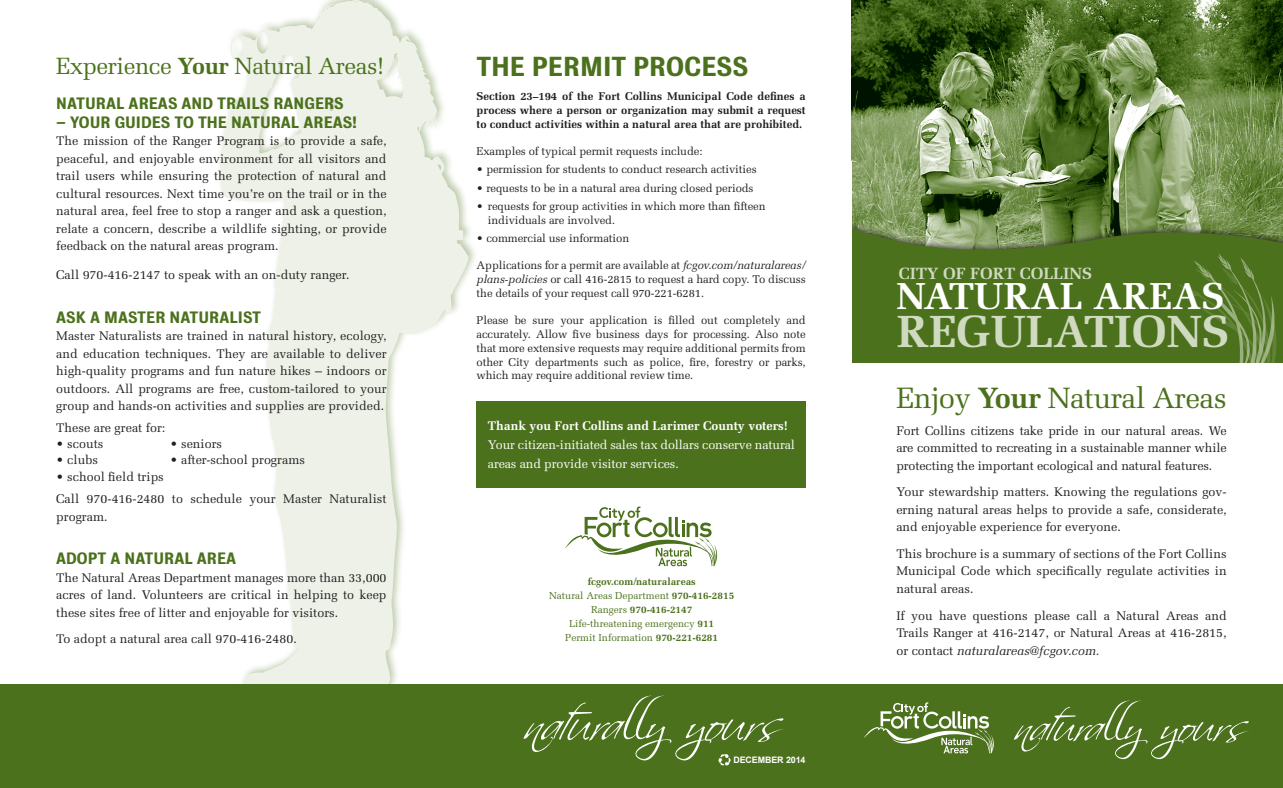
<style>
.page{position:relative;width:1283px;height:788px;background:#fff}
.page>*{position:absolute;margin:0;border:0;box-sizing:border-box;transform-origin:0 0}
.t1{font:700 45px "Melior LT Std";color:#d0dac1}
.t2{font:700 37.5px "Melior LT Std";color:#fff}
.t3{font:29.38px "Melior LT Std";letter-spacing:-.02em;color:#4b711c}
.t4{font:500 25px "Bureau Grot";color:#4b711c}
.t5{font:23.5px "Melior LT Std";letter-spacing:-.02em;color:#4b711c}
.t6{font:700 16.25px "Melior LT Std";color:#d0dac1}
.t7{font:500 15px "Bureau Grot";color:#4b711c}
.t8{font:12.5px/17.5px "Melior LT Std";color:#231f20;text-align:justify}
.t9{font:12.5px/18.8px "Melior LT Std";letter-spacing:-.01em;color:#fff}
.t10{font:700 12.5px "Melior LT Std";color:#fff}
.t11{font:11.25px/13.8px "Melior LT Std";letter-spacing:-.01em;color:#231f20;text-align:justify}
.t12{font:700 11.25px/13.8px "Melior LT Std";color:#231f20;text-align:justify}
.t13{font:10px "Melior LT Std";color:#4b711c}
.t14{font:700 10px "Melior LT Std";color:#4b711c}
.t15{font:700 8.88px "Arial";letter-spacing:-.01em;color:#fff}
.s1{font-weight:700}
.s2{font-style:italic}
.s3{font-weight:400}
</style>
<div class="page">
<svg style="left:220px;top:0;width:249px;height:684px;fill:#edf1e8"></svg>
<img style="left:851px;top:0;width:431px;height:220px">
<svg style="left:852px;top:220px;width:430px;height:143px;background:#537627"></svg>
<div style="left:476px;top:401px;width:330px;height:86px;background:#4b711c"></div>
<svg style="left:1177px;top:252px;width:105px;height:111px;background:#567929"></svg>
<div style="left:0;top:684px;width:1282px;height:104px;background:#4b711c"></div>
<svg style="left:1014px;top:700px;width:235px;height:60px"></svg>
<svg style="left:523px;top:695px;width:261px;height:71px"></svg>
<svg style="left:864px;top:702px;width:130px;height:51px"></svg>
<svg style="left:565px;top:506px;width:153px;height:60px"></svg>
<p class="t5" style="left:56px;top:52px;width:330px">Experience <span class="s1">Your</span> Natural Areas!</p>
<p class="t7" style="left:56px;top:94px;width:289px">NATURAL AREAS AND TRAILS RANGERS</p>
<p class="t7" style="left:56px;top:113px;width:302px">– YOUR GUIDES TO THE NATURAL AREAS!</p>
<p class="t8" style="left:56px;top:132px;width:332px">The mission of the Ranger Program is to provide a safe, peaceful, and enjoyable environment for all visitors and trail users while ensuring the protection of natural and cultural resources. Next time you’re on the trail or in the natural area, feel free to stop a ranger and ask a question, relate a concern, describe a wildlife sighting, or provide feedback on the natural areas program.</p>
<p class="t8" style="left:56px;top:266px;width:295px">Call 970-416-2147 to speak with an on-duty ranger.</p>
<p class="t7" style="left:56px;top:308px;width:206px">ASK A MASTER NATURALIST</p>
<p class="t8" style="left:56px;top:327px;width:332px">Master Naturalists are trained in natural history, ecology, and education techniques. They are available to deliver high-quality programs and fun nature hikes – indoors or outdoors. All programs are free, custom-tailored to your group and hands-on activities and supplies are provided.</p>
<p class="t8" style="left:56px;top:419px;width:111px">These are great for:</p>
<p class="t8" style="left:56px;top:435px;width:49px">• scouts</p>
<p class="t8" style="left:170px;top:435px;width:54px">• seniors</p>
<p class="t8" style="left:56px;top:451px;width:43px">• clubs</p>
<p class="t8" style="left:170px;top:451px;width:136px">• after-school programs</p>
<p class="t8" style="left:56px;top:468px;width:109px">• school field trips</p>
<p class="t8" style="left:56px;top:490px;width:332px">Call 970-416-2480 to schedule your Master Naturalist program.</p>
<p class="t7" style="left:56px;top:550px;width:181px">ADOPT A NATURAL AREA</p>
<p class="t8" style="left:56px;top:568px;width:332px">The Natural Areas Department manages more than 33,000 acres of land. Volunteers are critical in helping to keep these sites free of litter and enjoyable for visitors.</p>
<p class="t8" style="left:56px;top:630px;width:242px">To adopt a natural area call 970-416-2480.</p>
<p class="t4" style="left:476px;top:52px;width:273px">THE PERMIT PROCESS</p>
<p class="t12" style="left:476px;top:89px;width:330px">Section 23–194 of the Fort Collins Municipal Code defines a process where a person or organization may submit a request to conduct activities within a natural area that are prohibited.</p>
<p class="t11" style="left:476px;top:144px;width:227px">Examples of typical permit requests include:</p>
<p class="t11" style="left:476px;top:163px;width:281px">• permission for students to conduct research activities</p>
<p class="t11" style="left:476px;top:181px;width:278px">• requests to be in a natural area during closed periods</p>
<p class="t11" style="left:488px;top:199px;width:279px;text-indent:-11px">• requests for group activities in which more than fifteen individuals are involved.</p>
<p class="t11" style="left:476px;top:231px;width:154px">• commercial use information</p>
<p class="t11" style="left:476px;top:259px;width:330px">Applications for a permit are available at <span class="s2">fcgov.com/naturalareas/ plans-policies</span> or call 416-2815 to request a hard copy. To discuss the details of your request call 970-221-6281.</p>
<p class="t11" style="left:476px;top:314px;width:330px">Please be sure your application is filled out completely and accurately. Allow five business days for processing. Also note that more extensive requests may require additional permits from other City departments such as police, fire, forestry or parks, which may require additional review time.</p>
<p class="t10" style="left:488px;top:418px;width:302px">Thank you Fort Collins and Larimer County voters!</p>
<p class="t9" style="left:488px;top:435px;width:309px">Your citizen-initiated sales tax dollars conserve natural areas and provide visitor services.</p>
<p class="t14" style="left:587px;top:575px;width:109px">fcgov.com/naturalareas</p>
<p class="t13" style="left:549px;top:589px;width:187px">Natural Areas Department <span class="s1">970-416-2815</span></p>
<p class="t14" style="left:591px;top:603px;width:103px"><span class="s3">Rangers</span> 970-416-2147</p>
<p class="t13" style="left:569px;top:617px;width:146px">Life-threatening emergency <span class="s1">911</span></p>
<p class="t13" style="left:565px;top:631px;width:154px">Permit Information <span class="s1">970-221-6281</span></p>
<p class="t15" style="left:733px;top:754px;width:74px">DECEMBER 2014</p>
<p class="t6" style="left:898px;top:264px;width:195px">CITY OF FORT COLLINS</p>
<p class="t2" style="left:896px;top:274px;width:329px">NATURAL AREAS</p>
<p class="t1" style="left:896px;top:304px;width:334px">REGULATIONS</p>
<p class="t3" style="left:896px;top:381px;width:332px">Enjoy <span class="s1">Your</span> Natural Areas</p>
<p class="t8" style="left:896px;top:422px;width:332px">Fort Collins citizens take pride in our natural areas. We are committed to recreating in a sustainable manner while protecting the important ecological and natural features.</p>
<p class="t8" style="left:896px;top:483px;width:332px">Your stewardship matters. Knowing the regulations gov&shy;erning natural areas helps to provide a safe, considerate, and enjoyable experience for everyone.</p>
<p class="t8" style="left:896px;top:545px;width:332px">This brochure is a summary of sections of the Fort Collins Municipal Code which specifically regulate activities in natural areas.</p>
<p class="t8" style="left:896px;top:606px;width:332px">If you have questions please call a Natural Areas and Trails Ranger at 416-2147, or Natural Areas at 416-2815, or contact <span class="s2">naturalareas@fcgov.com.</span></p>
</div>
